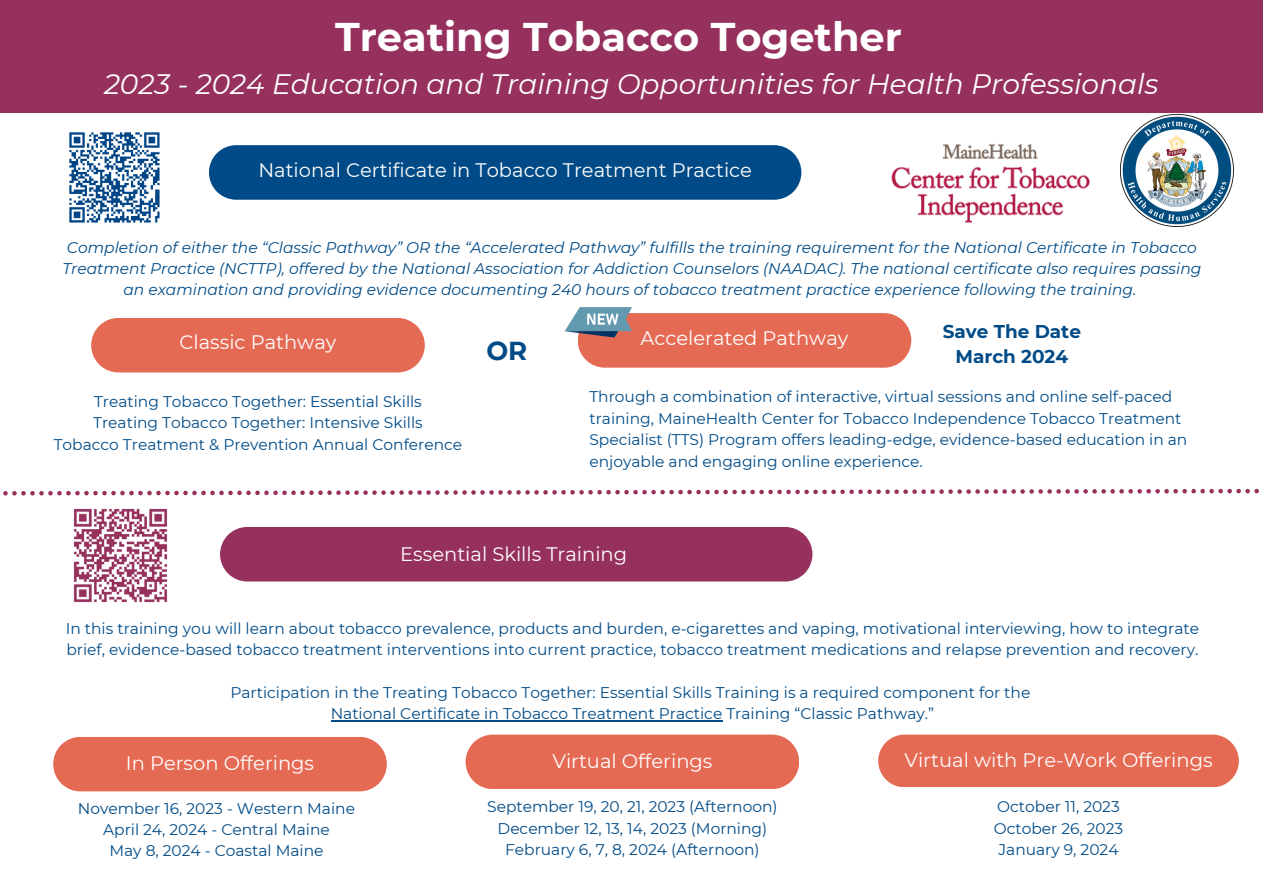
<style>
.page{position:relative;width:1263px;height:894px;background:#fff}
.page>*{position:absolute;margin:0;border:0;box-sizing:border-box;transform-origin:0 0}
.t1{font:700 39.9px "Montserrat";color:#fff}
.t2{font:italic 28.05px "Montserrat";color:#fff}
.t3{font:700 25.95px "Montserrat";color:#004b87}
.t4{font:19.5px "Montserrat";color:#fffdfd}
.t5{font:700 18.45px "Montserrat";color:#004b87}
.t6{font:15.45px/21.3px "Montserrat";color:#004b87}
.t7{font:italic 15.45px/21.3px "Montserrat";color:#004b87;text-align:center}
</style>
<div class="page">
<div style="left:0;top:0;width:1262px;height:112px;background:#96315d"></div>
<div style="left:91px;top:318px;width:334px;height:54px;background:#e56a54"></div>
<div style="left:209px;top:145px;width:592px;height:55px;background:#004b87"></div>
<svg style="left:565px;top:307px;width:346px;height:60px;background:#df8171"></svg>
<img style="left:69px;top:132px;width:91px;height:91px">
<hr style="left:331px;top:720px;width:391px;height:1px;background:#004b87">
<div style="left:466px;top:734px;width:333px;height:54px;background:#e56a54"></div>
<div style="left:53px;top:737px;width:334px;height:54px;background:#e56a54"></div>
<div style="left:878px;top:734px;width:361px;height:53px;background:#e56a54;border-radius:26px"></div>
<img style="left:73px;top:508px;width:95px;height:95px">
<div style="left:220px;top:527px;width:592px;height:54px;background:#96315d"></div>
<img style="left:1121px;top:114px;width:112px;height:113px">
<img style="left:891px;top:144px;width:199px;height:79px">
<svg style="left:3px;top:488px;width:1256px;height:7px"></svg>
<p class="t1" style="left:335px;top:12px;width:568px">Treating Tobacco Together</p>
<p class="t2" style="left:104px;top:66px;width:1056px">2023 - 2024 Education and Training Opportunities for Health Professionals</p>
<p class="t4" style="left:258px;top:158px;width:495px">National Certificate in Tobacco Treatment Practice</p>
<p class="t7" style="left:62px;top:236px;width:1140px">Completion of either the “Classic Pathway” OR the “Accelerated Pathway” fulfills the training requirement for the National Certificate in Tobacco<br>Treatment Practice (NCTTP), offered by the National Association for Addiction Counselors (NAADAC). The national certificate also requires passing an examination and providing evidence documenting 240 hours of tobacco treatment practice experience following the training.</p>
<p class="t5" style="left:943px;top:320px;width:140px">Save The Date</p>
<p class="t4" style="left:180px;top:329px;width:158px">Classic Pathway</p>
<p class="t4" style="left:641px;top:326px;width:209px">Accelerated Pathway</p>
<p class="t3" style="left:486px;top:335px;width:42px">OR</p>
<p class="t5" style="left:955px;top:345px;width:114px">March 2024</p>
<p class="t6" style="left:94px;top:390px;width:329px">Treating Tobacco Together: Essential Skills</p>
<p class="t6" style="left:93px;top:412px;width:331px">Treating Tobacco Together: Intensive Skills</p>
<p class="t6" style="left:54px;top:433px;width:410px">Tobacco Treatment &amp; Prevention Annual Conference</p>
<p class="t6" style="left:589px;top:386px;width:599px">Through a combination of interactive, virtual sessions and online self-paced training, MaineHealth Center for Tobacco Independence Tobacco Treatment Specialist (TTS) Program offers leading-edge, evidence-based education in an enjoyable and engaging online experience.</p>
<p class="t4" style="left:400px;top:542px;width:228px">Essential Skills Training</p>
<p class="t6" style="left:66px;top:617px;width:1135px">In this training you will learn about tobacco prevalence, products and burden, e-cigarettes and vaping, motivational interviewing, how to integrate brief, evidence-based tobacco treatment interventions into current practice, tobacco treatment medications and relapse prevention and recovery.</p>
<p class="t6" style="left:230px;top:681px;width:801px">Participation in the Treating Tobacco Together: Essential Skills Training is a required component for the</p>
<p class="t6" style="left:331px;top:702px;width:605px">National Certificate in Tobacco Treatment Practice Training “Classic Pathway.”</p>
<p class="t4" style="left:904px;top:747px;width:310px">Virtual with Pre-Work Offerings</p>
<p class="t4" style="left:126px;top:750px;width:190px">In Person Offerings</p>
<p class="t4" style="left:552px;top:748px;width:162px">Virtual Offerings</p>
<p class="t6" style="left:78px;top:797px;width:279px">November 16, 2023 - Western Maine</p>
<p class="t6" style="left:103px;top:818px;width:228px">April 24, 2024 - Central Maine</p>
<p class="t6" style="left:109px;top:839px;width:216px">May 8, 2024 - Coastal Maine</p>
<p class="t6" style="left:487px;top:796px;width:292px">September 19, 20, 21, 2023 (Afternoon)</p>
<p class="t6" style="left:498px;top:817px;width:271px">December 12, 13, 14, 2023 (Morning)</p>
<p class="t6" style="left:505px;top:838px;width:256px">February 6, 7, 8, 2024 (Afternoon)</p>
<p class="t6" style="left:997px;top:796px;width:124px">October 11, 2023</p>
<p class="t6" style="left:994px;top:817px;width:131px">October 26, 2023</p>
<p class="t6" style="left:998px;top:838px;width:122px">January 9, 2024</p>
</div>
